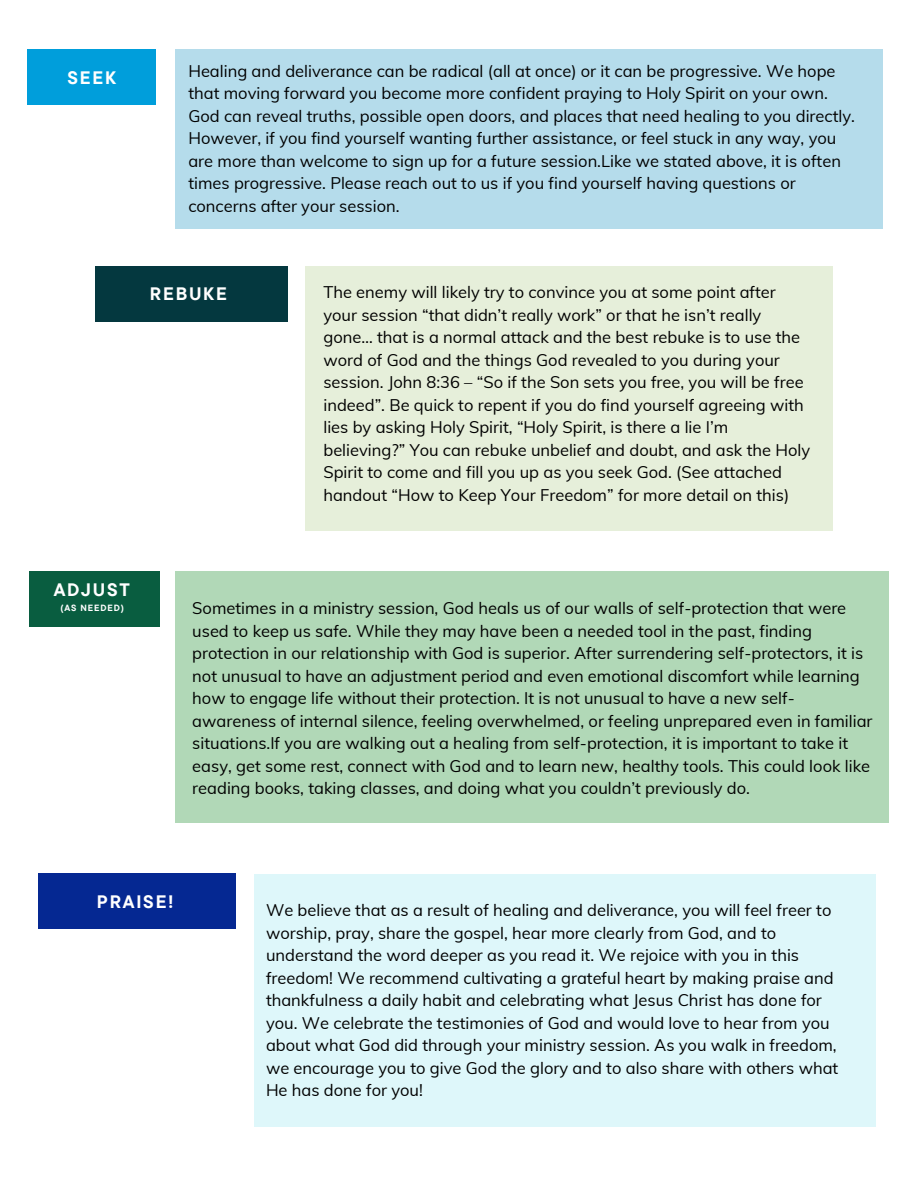
<style>
.page{position:relative;width:918px;height:1188px;background:#fff}
.page>*{position:absolute;margin:0;border:0;box-sizing:border-box;transform-origin:0 0}
.t1{font:700 18px "TT Commons Pro";letter-spacing:.1em;color:#fff}
.t2{font:16.5px/22.5px "Muli";color:#000}
.t3{font:700 9px "TT Commons Pro";letter-spacing:.1em;color:#fff}
</style>
<div class="page">
<div style="left:28px;top:49px;width:128px;height:56px;background:#009edb"></div>
<div style="left:175px;top:49px;width:707px;height:179px;background:#b5dceb"></div>
<div style="left:305px;top:266px;width:527px;height:264px;background:#e6efda"></div>
<div style="left:30px;top:571px;width:130px;height:56px;background:#095d40"></div>
<div style="left:175px;top:571px;width:714px;height:252px;background:#b1d8b7"></div>
<div style="left:38px;top:873px;width:198px;height:56px;background:#052892"></div>
<div style="left:254px;top:874px;width:622px;height:253px;background:#def7fa"></div>
<div style="left:95px;top:266px;width:192px;height:55px;background:#04383f"></div>
<h1 class="t1" style="left:68px;top:66px;width:50px">SEEK</h1>
<h1 class="t2" style="left:188px;top:59px;width:668px">Healing and deliverance can be radical (all at once) or it can be progressive. We hope that moving forward you become more confident praying to Holy Spirit on your own.<br>God can reveal truths, possible open doors, and places that need healing to you directly.<br>However, if you find yourself wanting further assistance, or feel stuck in any way, you are more than welcome to sign up for a future session.Like we stated above, it is often times progressive. Please reach out to us if you find yourself having questions or concerns after your session.</h1>
<h2 class="t1" style="left:150px;top:282px;width:78px">REBUKE</h2>
<h1 class="t2" style="left:323px;top:281px;width:488px">The enemy will likely try to convince you at some point after your session “that didn’t really work” or that he isn’t really gone… that is a normal attack and the best rebuke is to use the word of God and the things God revealed to you during your session. John 8:36 – “So if the Son sets you free, you will be free indeed”. Be quick to repent if you do find yourself agreeing with lies by asking Holy Spirit, “Holy Spirit, is there a lie I’m believing?” You can rebuke unbelief and doubt, and ask the Holy Spirit to come and fill you up as you seek God. (See attached handout “How to Keep Your Freedom” for more detail on this)</h1>
<p class="t1" style="left:54px;top:578px;width:78px">ADJUST</p>
<p class="t3" style="left:60px;top:602px;width:65px">(AS NEEDED)</p>
<p class="t2" style="left:192px;top:597px;width:682px">Sometimes in a ministry session, God heals us of our walls of self-protection that were used to keep us safe. While they may have been a needed tool in the past, finding protection in our relationship with God is superior. After surrendering self-protectors, it is not unusual to have an adjustment period and even emotional discomfort while learning how to engage life without their protection. It is not unusual to have a new self&shy;awareness of internal silence, feeling overwhelmed, or feeling unprepared even in familiar situations.If you are walking out a healing from self-protection, it is important to take it easy, get some rest, connect with God and to learn new, healthy tools. This could look like reading books, taking classes, and doing what you couldn’t previously do.</p>
<p class="t1" style="left:97px;top:890px;width:78px">PRAISE!</p>
<h1 class="t2" style="left:266px;top:899px;width:574px">We believe that as a result of healing and deliverance, you will feel freer to worship, pray, share the gospel, hear more clearly from God, and to understand the word deeper as you read it. We rejoice with you in this freedom! We recommend cultivating a grateful heart by making praise and thankfulness a daily habit and celebrating what Jesus Christ has done for you. We celebrate the testimonies of God and would love to hear from you about what God did through your ministry session. As you walk in freedom, we encourage you to give God the glory and to also share with others what He has done for you!</h1>
</div>
